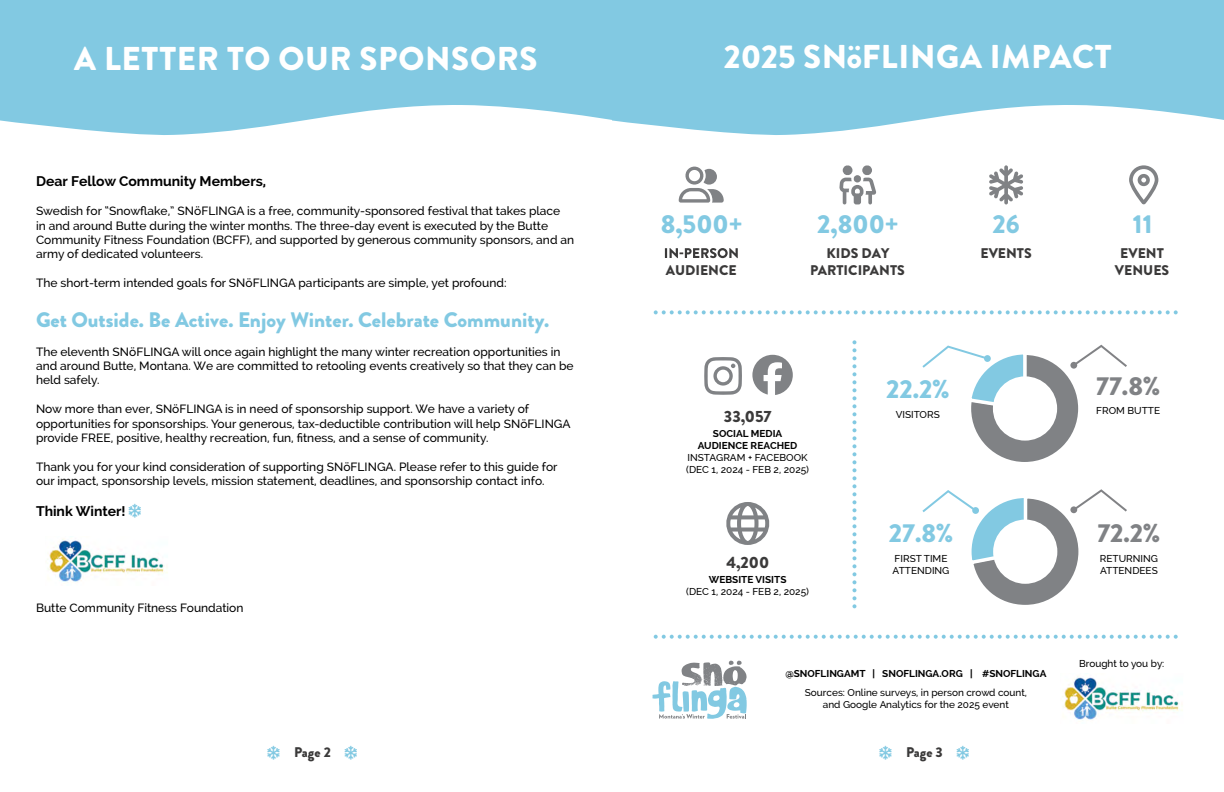
<style>
.page{position:relative;width:1224px;height:792px;background:#fff}
.page>*{position:absolute;margin:0;border:0;box-sizing:border-box;transform-origin:0 0}
.t1{font:900 33px "Brandon Grotesque";letter-spacing:.02em;color:#fff}
.t2{font:900 26px "Brandon Grotesque";color:#82c9e2}
.t3{font:900 26px "Brandon Grotesque";color:#808285}
.t4{font:900 21px "Brandon Grotesque";color:#82c9e2}
.t5{font:900 16.3px "Brandon Grotesque";color:#3b3a3a}
.t6{font:900 14px/16.8px "Brandon Grotesque";color:#3b3a3a;text-align:center}
.t7{font:700 14px "Raleway";color:#000}
.t8{font:500 12px/14.4px "Raleway";color:#000}
.t9{font:500 10px/12px "Raleway";color:#000}
.t10{font:700 10px/12px "Raleway";color:#000;text-align:center}
.s1{color:#82c9e2}
</style>
<div class="page">
<svg style="left:0;top:0;width:612px;height:135px;background:#90cfe5"></svg>
<img style="left:47px;top:539px;width:121px;height:43px">
<svg style="left:612px;top:0;width:612px;height:135px;background:#90cfe5"></svg>
<svg style="left:665px;top:248px;width:73px;height:10px"></svg>
<svg style="left:654px;top:310px;width:524px;height:4px"></svg>
<svg style="left:654px;top:635px;width:524px;height:4px"></svg>
<svg style="left:704px;top:357px;width:38px;height:38px"></svg>
<svg style="left:752px;top:355px;width:41px;height:40px"></svg>
<svg style="left:726px;top:502px;width:44px;height:43px"></svg>
<svg style="left:652px;top:661px;width:95px;height:58px"></svg>
<img style="left:1062px;top:676px;width:121px;height:44px">
<svg style="left:989px;top:165px;width:34px;height:39px"></svg>
<svg style="left:679px;top:167px;width:45px;height:36px"></svg>
<svg style="left:839px;top:165px;width:37px;height:39px"></svg>
<svg style="left:1129px;top:165px;width:29px;height:40px"></svg>
<svg style="left:852px;top:340px;width:4px;height:268px"></svg>
<svg style="left:922px;top:489px;width:205px;height:116px"></svg>
<svg style="left:922px;top:345px;width:205px;height:117px"></svg>
<h1 class="t1" style="left:74px;top:35px;width:465px">A LETTER TO OUR SPONSORS</h1>
<p class="t7" style="left:36px;top:173px;width:232px">Dear Fellow Community Members,</p>
<p class="t8" style="left:36px;top:204px;width:540px">Swedish for “Snowflake,” SNöFLINGA is a free, community-sponsored festival that takes place<br>in and around Butte during the winter months. The three-day event is executed by the Butte Community Fitness Foundation (BCFF), and supported by generous community sponsors, and an army of dedicated volunteers.</p>
<p class="t8" style="left:36px;top:276px;width:472px">The short-term intended goals for SNöFLINGA participants are simple, yet profound:</p>
<h3 class="t4" style="left:36px;top:305px;width:515px">Get Outside. Be Active. Enjoy Winter. Celebrate Community.</h3>
<p class="t8" style="left:36px;top:344px;width:539px">The eleventh SNöFLINGA will once again highlight the many winter recreation opportunities in and around Butte, Montana. We are committed to retooling events creatively so that they can be held safely.</p>
<p class="t8" style="left:36px;top:402px;width:536px">Now more than ever, SNöFLINGA is in need of sponsorship support. We have a variety of opportunities for sponsorships. Your generous, tax-deductible contribution will help SNöFLINGA provide FREE, positive, healthy recreation, fun, fitness, and a sense of community.</p>
<p class="t8" style="left:36px;top:459px;width:523px">Thank you for your kind consideration of supporting SNöFLINGA. Please refer to this guide for our impact, sponsorship levels, mission statement, deadlines, and sponsorship contact info.</p>
<p class="t7" style="left:36px;top:503px;width:107px">Think Winter! <span class="s1">▲■□●</span></p>
<p class="t8" style="left:36px;top:601px;width:209px">Butte Community Fitness Foundation</p>
<h1 class="t1" style="left:724px;top:33px;width:390px">2025 SNöFLINGA IMPACT</h1>
<h2 class="t2" style="left:661px;top:206px;width:83px">8,500+</h2>
<p class="t6" style="left:666px;top:262px;width:72px">AUDIENCE</p>
<h2 class="t2" style="left:817px;top:206px;width:83px">2,800+</h2>
<p class="t6" style="left:810px;top:245px;width:96px">KIDS DAY<br>PARTICIPANTS</p>
<h2 class="t2" style="left:992px;top:206px;width:29px">26</h2>
<p class="t6" style="left:980px;top:245px;width:53px">EVENTS</p>
<h2 class="t2" style="left:1133px;top:206px;width:21px">11</h2>
<p class="t6" style="left:1115px;top:245px;width:56px">EVENT<br>VENUES</p>
<h3 class="t5" style="left:724px;top:405px;width:49px">33,057</h3>
<p class="t10" style="left:698px;top:428px;width:101px">SOCIAL MEDIA<br>AUDIENCE REACHED</p>
<p class="t9" style="left:686px;top:452px;width:124px">INSTAGRAM + FACEBOOK (DEC 1, 2024 - FEB 2, 2025)</p>
<h3 class="t5" style="left:726px;top:551px;width:44px">4,200</h3>
<p class="t10" style="left:709px;top:574px;width:79px">WEBSITE VISITS</p>
<p class="t9" style="left:686px;top:586px;width:124px">(DEC 1, 2024 - FEB 2, 2025)</p>
<h2 class="t2" style="left:886px;top:370px;width:65px">22.2%</h2>
<p class="t9" style="left:896px;top:408px;width:46px">VISITORS</p>
<h2 class="t2" style="left:889px;top:515px;width:66px">27.8%</h2>
<p class="t9" style="left:893px;top:552px;width:58px">FIRST TIME<br>ATTENDING</p>
<p class="t10" style="left:785px;top:667px;width:263px">@SNOFLINGAMT | SNOFLINGA.ORG | #SNOFLINGA</p>
<p class="t9" style="left:805px;top:686px;width:224px;text-align:center">Sources: Online surveys, in person crowd count, and Google Analytics for the 2025 event</p>
<h2 class="t3" style="left:1096px;top:367px;width:65px">77.8%</h2>
<p class="t9" style="left:1096px;top:405px;width:65px">FROM BUTTE</p>
<h2 class="t3" style="left:1097px;top:515px;width:65px">72.2%</h2>
<p class="t9" style="left:1100px;top:553px;width:60px">RETURNING<br>ATTENDEES</p>
<p class="t9" style="left:1079px;top:658px;width:87px">Brought to you by:</p>
<p class="t6" style="left:268px;top:744px;width:91px"><span class="s1">▲■□●</span> Page 2 <span class="s1">▲■□●</span></p>
<p class="t6" style="left:880px;top:744px;width:91px"><span class="s1">▲■□●</span> Page 3 <span class="s1">▲■□●</span></p>
</div>
